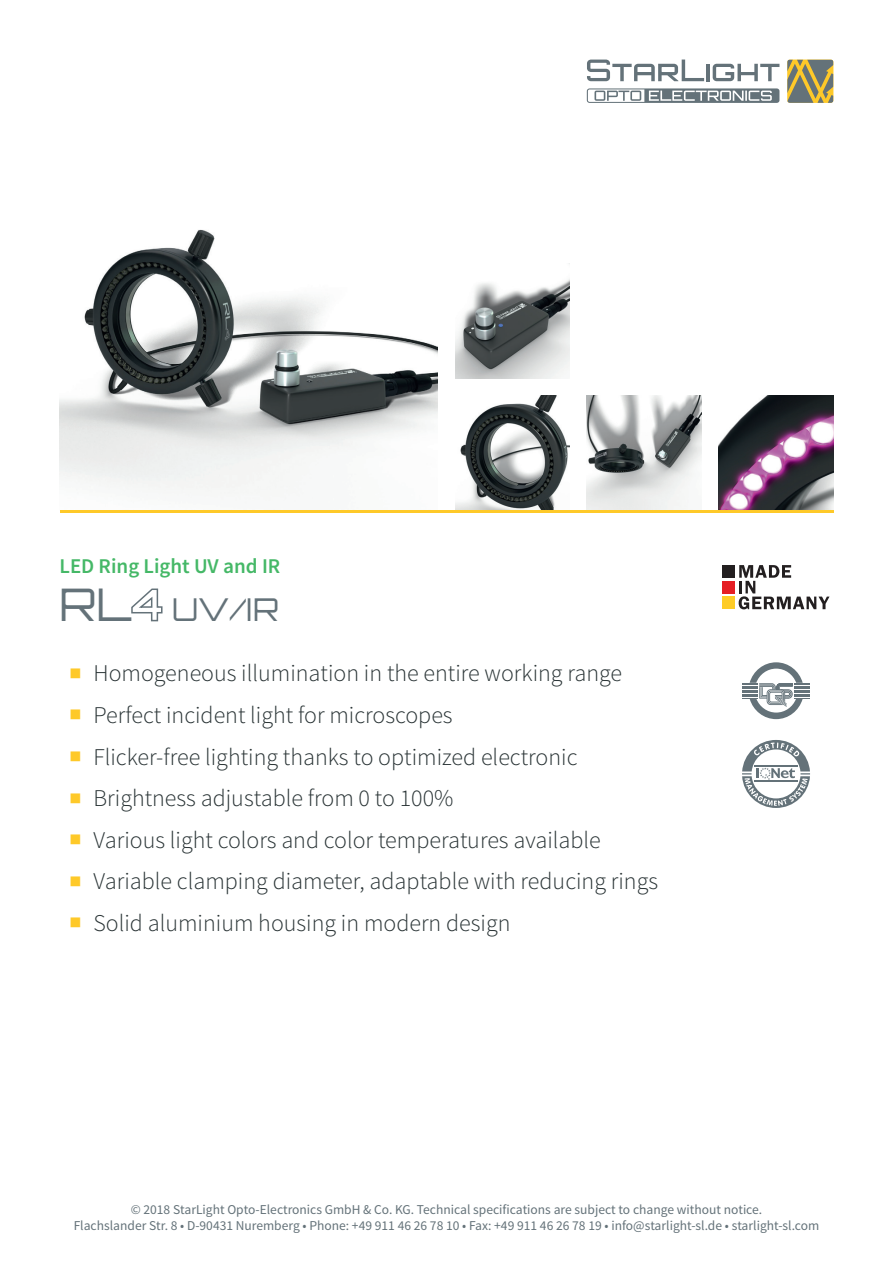
<style>
.page{position:relative;width:893px;height:1263px;background:#fff}
.page>*{position:absolute;margin:0;border:0;box-sizing:border-box;transform-origin:0 0}
.t1{font:45px "Orbitron";color:#647279}
.t2{font:31.5px "Orbitron";color:#647279}
.t3{font:300 24px "Source Sans Pro";color:#293335}
.t4{font:600 21px "Source Sans Pro";color:#45b867}
.t5{font:13.5px/16.2px "Source Sans Pro";color:#647279;text-align:center}
.s1{font-weight:400;font-size:48px;color:#fec929}
</style>
<div class="page">
<svg style="left:587px;top:60px;width:117px;height:21px"></svg>
<hr style="left:706px;top:64px;width:3px;height:17px;background:#647279">
<svg style="left:713px;top:64px;width:66px;height:17px"></svg>
<svg style="left:587px;top:88px;width:192px;height:15px"></svg>
<svg style="left:787px;top:60px;width:46px;height:43px;background:#9c925c"></svg>
<svg style="left:131px;top:588px;width:32px;height:34px"></svg>
<img style="left:60px;top:229px;width:378px;height:264px">
<img style="left:455px;top:395px;width:115px;height:115px">
<img style="left:719px;top:395px;width:114px;height:115px">
<img style="left:587px;top:395px;width:115px;height:115px">
<img style="left:455px;top:279px;width:115px;height:99px">
<svg style="left:739px;top:565px;width:90px;height:44px"></svg>
<div style="left:723px;top:565px;width:12px;height:13px;background:#231f20"></div>
<div style="left:723px;top:581px;width:12px;height:13px;background:#e51e24"></div>
<div style="left:723px;top:596px;width:12px;height:13px;background:#fecc27"></div>
<hr style="left:60px;top:510px;width:773px;height:2px;background:#fec929">
<svg style="left:742px;top:662px;width:68px;height:57px"></svg>
<svg style="left:742px;top:740px;width:68px;height:68px"></svg>
<p class="t4" style="left:60px;top:553px;width:222px">LED Ring Light UV and IR</p>
<h1 class="t1" style="left:60px;top:575px;width:74px">RL</h1>
<h2 class="t2" style="left:172px;top:589px;width:109px">UV/IR</h2>
<p class="t3" style="left:68px;top:659px;width:556px"><span class="s1">■</span> Homogeneous illumination in the entire working range</p>
<p class="t3" style="left:68px;top:700px;width:386px"><span class="s1">■</span> Perfect incident light for microscopes</p>
<p class="t3" style="left:68px;top:742px;width:511px"><span class="s1">■</span> Flicker-free lighting thanks to optimized electronic</p>
<p class="t3" style="left:68px;top:783px;width:387px"><span class="s1">■</span> Brightness adjustable from 0 to 100%</p>
<p class="t3" style="left:68px;top:825px;width:534px"><span class="s1">■</span> Various light colors and color temperatures available</p>
<p class="t3" style="left:68px;top:867px;width:592px"><span class="s1">■</span> Variable clamping diameter, adaptable with reducing rings</p>
<p class="t3" style="left:68px;top:908px;width:444px"><span class="s1">■</span> Solid aluminium housing in modern design</p>
<p class="t5" style="left:74px;top:1201px;width:747px">© 2018 StarLight Opto-Electronics GmbH &amp; Co. KG. Technical specifications are subject to change without notice.<br>Flachslander Str. 8 • D-90431 Nuremberg • Phone: +49 911 46 26 78 10 • Fax: +49 911 46 26 78 19 • info@starlight-sl.de • starlight-sl.com</p>
</div>
